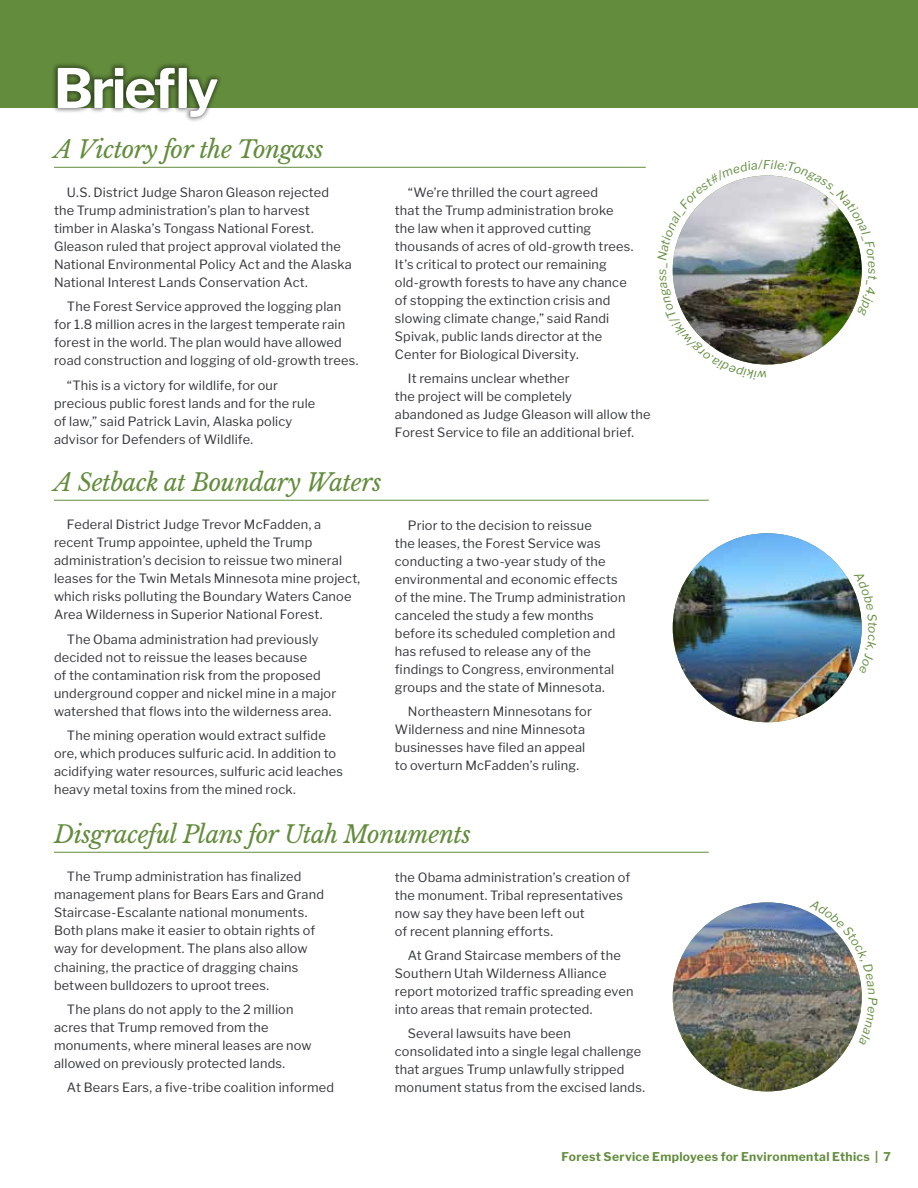
<style>
.page{position:relative;width:918px;height:1188px;background:#fff}
.page>*{position:absolute;margin:0;border:0;box-sizing:border-box;transform-origin:0 0}
.t1{font:700 54px "Libre Franklin";letter-spacing:-.04em;color:#fff}
.t2{font:italic 24px "Libre Baskerville";letter-spacing:-.02em;color:#638c3d}
.t3{font:12.75px/18px "Libre Franklin";letter-spacing:.015em;color:#34363b}
.t4{font:700 12px "Libre Franklin";letter-spacing:.025em;color:#638c3d}
</style>
<div class="page">
<hr style="left:54px;top:167px;width:592px;height:1px;background:#638c3d">
<hr style="left:54px;top:500px;width:655px;height:1px;background:#638c3d">
<hr style="left:54px;top:852px;width:655px;height:1px;background:#638c3d">
<div style="left:0;top:0;width:918px;height:108px;background:#638c3d"></div>
<div style="left:52px;top:62px;width:172px;height:61px;background:#000;opacity:.5"></div>
<img style="left:673px;top:533px;width:189px;height:189px;border-radius:94px">
<img style="left:673px;top:902px;width:189px;height:189px;border-radius:94px">
<img style="left:672px;top:175px;width:190px;height:190px">
<svg style="left:854px;top:590px;width:8px;height:75px"></svg>
<img style="left:810px;top:912px;width:52px;height:133px">
<h1 class="t1" style="left:54px;top:56px;width:166px">Briefly</h1>
<h2 class="t2" style="left:54px;top:135px;width:271px">A Victory for the Tongass</h2>
<p class="t3" style="left:54px;top:183px;width:299px;text-indent:13px">U.S. District Judge Sharon Gleason rejected the Trump administration’s plan to harvest timber in Alaska’s Tongass National Forest.<br>Gleason ruled that project approval violated the National Environmental Policy Act and the Alaska National Interest Lands Conservation Act.</p>
<p class="t3" style="left:54px;top:297px;width:306px;text-indent:13px">The Forest Service approved the logging plan for 1.8 million acres in the largest temperate rain forest in the world. The plan would have allowed road construction and logging of old-growth trees.</p>
<p class="t3" style="left:54px;top:376px;width:263px;text-indent:13px">“This is a victory for wildlife, for our precious public forest lands and for the rule of law,” said Patrick Lavin, Alaska policy advisor for Defenders of Wildlife.</p>
<h2 class="t2" style="left:54px;top:468px;width:329px">A Setback at Boundary Waters</h2>
<p class="t3" style="left:54px;top:516px;width:308px;text-indent:13px">Federal District Judge Trevor McFadden, a recent Trump appointee, upheld the Trump administration’s decision to reissue two mineral leases for the Twin Metals Minnesota mine project, which risks polluting the Boundary Waters Canoe Area Wilderness in Superior National Forest.</p>
<p class="t3" style="left:54px;top:630px;width:284px;text-indent:13px">The Obama administration had previously decided not to reissue the leases because<br>of the contamination risk from the proposed underground copper and nickel mine in a major watershed that flows into the wilderness area.</p>
<p class="t3" style="left:54px;top:727px;width:291px;text-indent:13px">The mining operation would extract sulfide ore, which produces sulfuric acid. In addition to acidifying water resources, sulfuric acid leaches heavy metal toxins from the mined rock.</p>
<p class="t3" style="left:395px;top:183px;width:240px;text-indent:13px">“We’re thrilled the court agreed<br>that the Trump administration broke the law when it approved cutting thousands of acres of old-growth trees.<br>It’s critical to protect our remaining old-growth forests to have any chance of stopping the extinction crisis and slowing climate change,” said Randi Spivak, public lands director at the Center for Biological Diversity.</p>
<p class="t3" style="left:395px;top:369px;width:257px;text-indent:13px">It remains unclear whether<br>the project will be completely<br>abandoned as Judge Gleason will allow the Forest Service to file an additional brief.</p>
<p class="t3" style="left:395px;top:516px;width:232px;text-indent:13px">Prior to the decision to reissue<br>the leases, the Forest Service was conducting a two-year study of the environmental and economic effects of the mine. The Trump administration canceled the study a few months before its scheduled completion and has refused to release any of the findings to Congress, environmental groups and the state of Minnesota.</p>
<p class="t3" style="left:395px;top:702px;width:199px;text-indent:13px">Northeastern Minnesotans for<br>Wilderness and nine Minnesota businesses have filed an appeal to overturn McFadden’s ruling.</p>
<h2 class="t2" style="left:54px;top:820px;width:419px">Disgraceful Plans for Utah Monuments</h2>
<p class="t3" style="left:54px;top:868px;width:272px;text-indent:13px">The Trump administration has finalized management plans for Bears Ears and Grand Staircase-Escalante national monuments.<br>Both plans make it easier to obtain rights of way for development. The plans also allow chaining, the practice of dragging chains between bulldozers to uproot trees.</p>
<p class="t3" style="left:54px;top:1000px;width:259px;text-indent:13px">The plans do not apply to the 2 million acres that Trump removed from the monuments, where mineral leases are now allowed on previously protected lands.</p>
<p class="t3" style="left:67px;top:1079px;width:269px">At Bears Ears, a five-tribe coalition informed</p>
<p class="t3" style="left:395px;top:868px;width:237px">the Obama administration’s creation of the monument. Tribal representatives now say they have been left out<br>of recent planning efforts.</p>
<p class="t3" style="left:395px;top:946px;width:240px;text-indent:13px">At Grand Staircase members of the Southern Utah Wilderness Alliance report motorized traffic spreading even into areas that remain protected.</p>
<p class="t3" style="left:395px;top:1025px;width:252px;text-indent:13px">Several lawsuits have been consolidated into a single legal challenge that argues Trump unlawfully stripped monument status from the excised lands.</p>
<p class="t4" style="left:561px;top:1149px;width:331px">Forest Service Employees for Environmental Ethics | 7</p>
</div>
